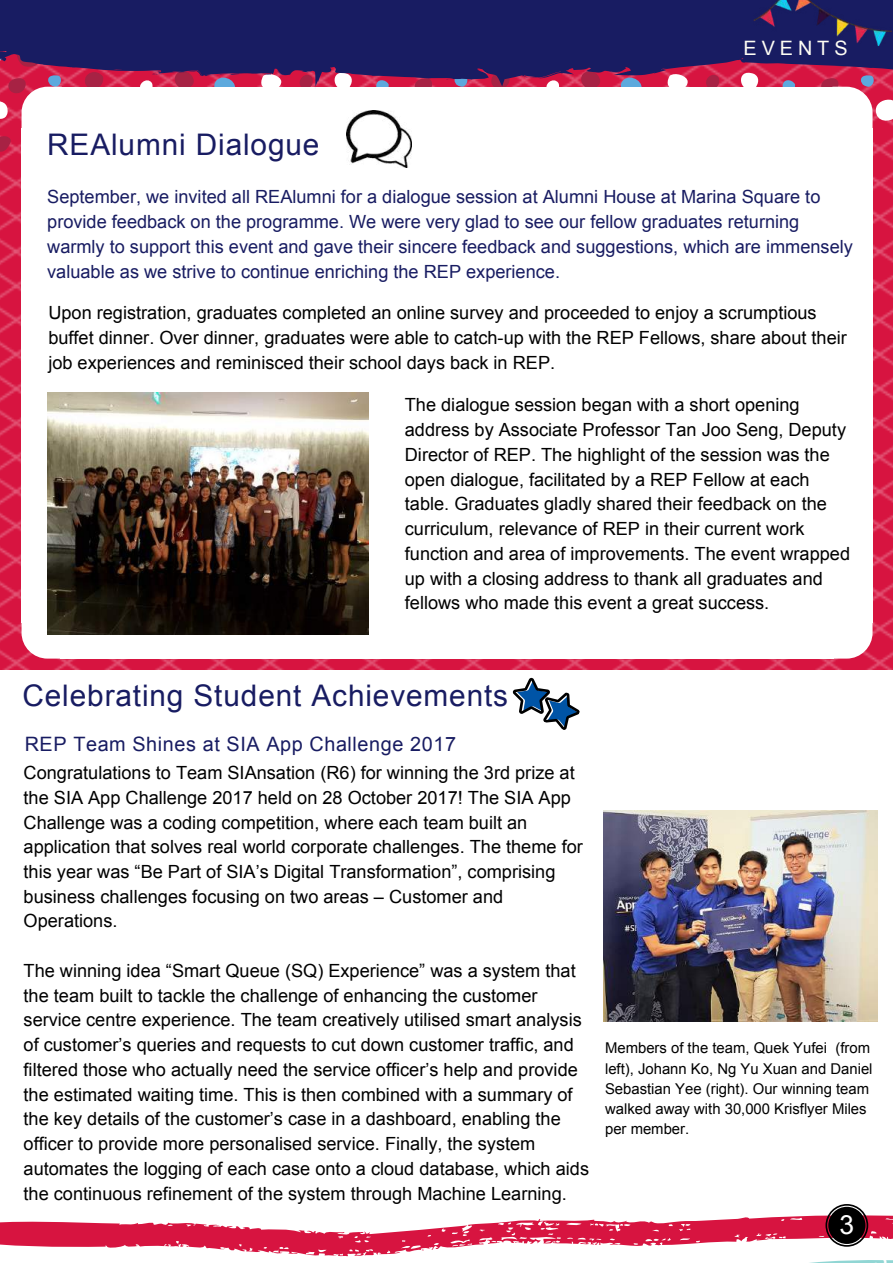
<style>
.page{position:relative;width:893px;height:1263px;background:#fff}
.page>*{position:absolute;margin:0;border:0;box-sizing:border-box;transform-origin:0 0}
.t1{font:29.7px "Arial";letter-spacing:.03em;color:#181c62}
.t2{font:26.4px "Arial";color:#fff}
.t3{font:19.8px "Arial";letter-spacing:.03em;color:#181c62}
.t4{font:19.8px "Arial";letter-spacing:.25em;color:#fefdf4}
.t5{font:18.15px/24.8px "Arial";color:#000}
.t6{font:18.15px/24.8px "Arial";color:#181c62}
.t7{font:14.85px/20.2px "Arial";color:#000}
</style>
<div class="page">
<img style="left:0;top:156px;width:892px;height:514px">
<svg style="left:857px;top:89px;width:35px;height:67px"></svg>
<div style="left:832px;top:128px;width:40px;height:494px;background:#fff"></div>
<div style="left:43px;top:106px;width:826px;height:539px;background:#fff"></div>
<div style="left:22px;top:128px;width:40px;height:494px;background:#fff"></div>
<div style="left:60px;top:621px;width:773px;height:38px;background:#fff"></div>
<svg style="left:22px;top:622px;width:40px;height:37px"></svg>
<svg style="left:833px;top:622px;width:39px;height:37px"></svg>
<svg style="left:0;top:0;width:892px;height:89px;background:#372363"></svg>
<svg style="left:0;top:40px;width:389px;height:117px"></svg>
<img style="left:346px;top:110px;width:65px;height:57px">
<img style="left:47px;top:392px;width:322px;height:242px">
<img style="left:753px;top:0;width:138px;height:46px">
<img style="left:604px;top:810px;width:273px;height:212px">
<svg style="left:513px;top:678px;width:67px;height:52px"></svg>
<svg style="left:0;top:1204px;width:892px;height:58px"></svg>
<div style="left:828px;top:1207px;width:37px;height:37px;background:#000;border-radius:50%"></div>
<h1 class="t1" style="left:47px;top:128px;width:274px">REAlumni Dialogue</h1>
<p class="t4" style="left:743px;top:37px;width:105px">EVENTS</p>
<p class="t6" style="left:47px;top:185px;width:807px">September, we invited all REAlumni for a dialogue session at Alumni House at Marina Square to provide feedback on the programme. We were very glad to see our fellow graduates returning warmly to support this event and gave their sincere feedback and suggestions, which are immensely valuable as we strive to continue enriching the REP experience.</p>
<p class="t5" style="left:48px;top:301px;width:800px">Upon registration, graduates completed an online survey and proceeded to enjoy a scrumptious buffet dinner. Over dinner, graduates were able to catch-up with the REP Fellows, share about their job experiences and reminisced their school days back in REP.</p>
<p class="t5" style="left:405px;top:393px;width:447px">The dialogue session began with a short opening address by Associate Professor Tan Joo Seng, Deputy Director of REP. The highlight of the session was the open dialogue, facilitated by a REP Fellow at each table. Graduates gladly shared their feedback on the curriculum, relevance of REP in their current work function and area of improvements. The event wrapped up with a closing address to thank all graduates and fellows who made this event a great success.</p>
<h1 class="t1" style="left:22px;top:679px;width:487px">Celebrating Student Achievements</h1>
<p class="t3" style="left:25px;top:733px;width:433px">REP Team Shines at SIA App Challenge 2017</p>
<p class="t5" style="left:24px;top:760px;width:560px">Congratulations to Team SIAnsation (R6) for winning the 3rd prize at the SIA App Challenge 2017 held on 28 October 2017! The SIA App Challenge was a coding competition, where each team built an application that solves real world corporate challenges. The theme for this year was “Be Part of SIA’s Digital Transformation”, comprising business challenges focusing on two areas – Customer and Operations.</p>
<p class="t5" style="left:24px;top:958px;width:567px">The winning idea “Smart Queue (SQ) Experience” was a system that the team built to tackle the challenge of enhancing the customer service centre experience. The team creatively utilised smart analysis of customer’s queries and requests to cut down customer traffic, and filtered those who actually need the service officer’s help and provide the estimated waiting time. This is then combined with a summary of the key details of the customer’s case in a dashboard, enabling the officer to provide more personalised service. Finally, the system automates the logging of each case onto a cloud database, which aids the continuous refinement of the system through Machine Learning.</p>
<p class="t7" style="left:605px;top:1038px;width:269px">Members of the team, Quek Yufei (from left), Johann Ko, Ng Yu Xuan and Daniel Sebastian Yee (right). Our winning team walked away with 30,000 Krisflyer Miles per member.</p>
<h2 class="t2" style="left:839px;top:1210px;width:16px">3</h2>
<h2 class="t2" style="left:873px;top:1244px;width:16px">3</h2>
</div>
